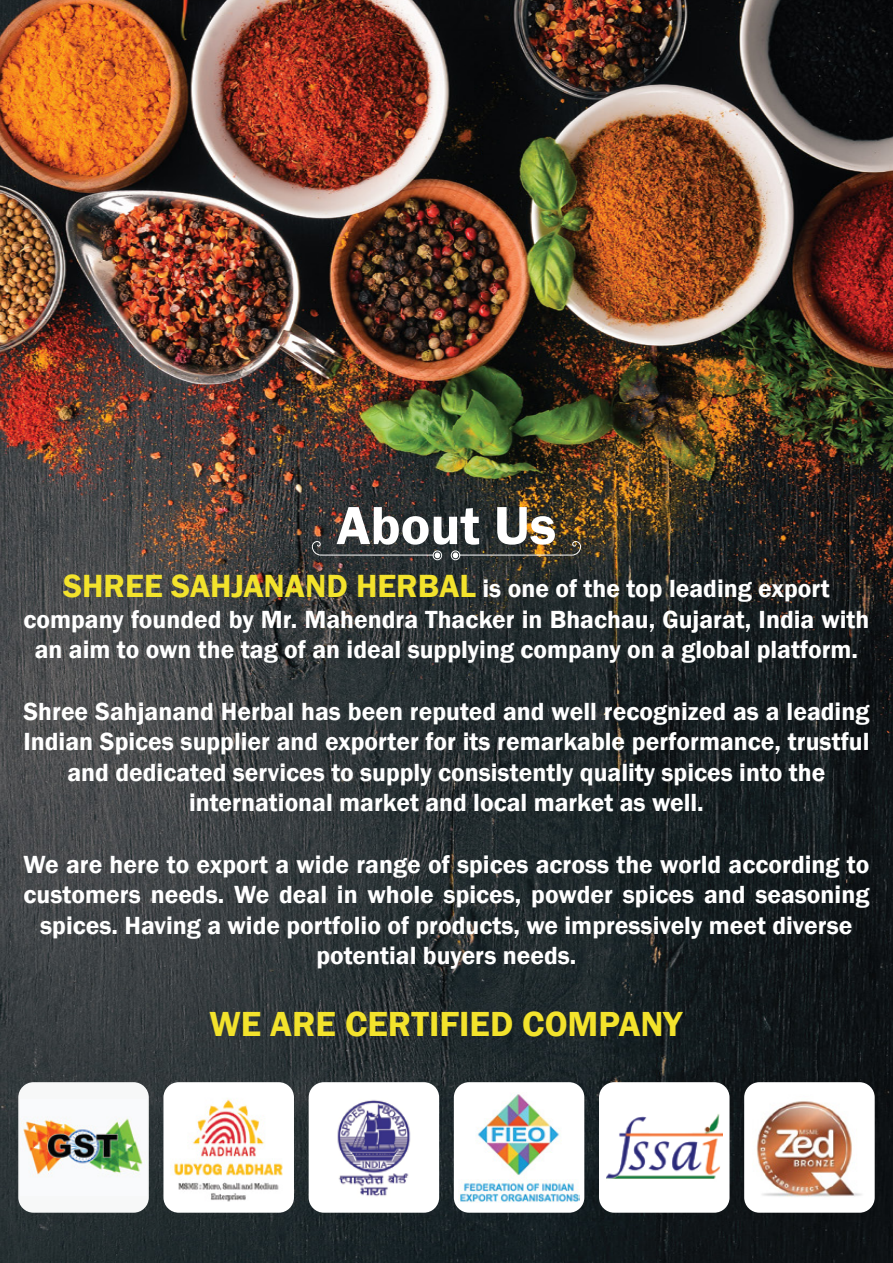
<style>
.page{position:relative;width:893px;height:1263px;background:#fff}
.page>*{position:absolute;margin:0;border:0;box-sizing:border-box;transform-origin:0 0}
.t1{font:600 55.5px "Franklin Gothic";color:#fff}
.t2{font:600 35.85px "Franklin Gothic";color:#f3e32c}
.t3{font:600 25.5px/30.6px "Franklin Gothic";color:#fff;text-align:center}
.s1{font-size:33px;color:#f3e32c}
</style>
<div class="page">
<img style="left:0;top:0;width:893px;height:1263px">
<svg style="left:312px;top:541px;width:130px;height:19px;background:#3d4243"></svg>
<svg style="left:451px;top:541px;width:130px;height:19px;background:#4a463a"></svg>
<div style="left:18px;top:1082px;width:131px;height:131px;background:#f7f8f8;border-radius:15px"></div>
<img style="left:23px;top:1118px;width:120px;height:58px">
<div style="left:163px;top:1082px;width:131px;height:131px;background:#fff;border-radius:15px"></div>
<img style="left:172px;top:1098px;width:111px;height:104px">
<div style="left:309px;top:1082px;width:130px;height:131px;background:#fff;border-radius:15px"></div>
<img style="left:337px;top:1100px;width:74px;height:97px">
<div style="left:454px;top:1082px;width:130px;height:131px;background:#fff;border-radius:15px"></div>
<img style="left:458px;top:1094px;width:122px;height:108px">
<div style="left:599px;top:1082px;width:130px;height:131px;background:#fff;border-radius:15px"></div>
<img style="left:606px;top:1114px;width:116px;height:65px">
<div style="left:744px;top:1082px;width:131px;height:131px;background:#fff;border-radius:15px"></div>
<img style="left:756px;top:1101px;width:106px;height:96px">
<h1 class="t1" style="left:337px;top:491px;width:221px">About Us</h1>
<p class="t3" style="left:23px;top:574px;width:847px"><span class="s1">SHREE SAHJANAND HERBAL</span> is one of the top leading export company founded by Mr. Mahendra Thacker in Bhachau, Gujarat, India with an aim to own the tag of an ideal supplying company on a global platform.</p>
<p class="t3" style="left:23px;top:696px;width:847px">Shree Sahjanand Herbal has been reputed and well recognized as a leading Indian Spices supplier and exporter for its remarkable performance, trustful and dedicated services to supply consistently quality spices into the international market and local market as well.</p>
<p class="t3" style="left:23px;top:849px;width:847px">We are here to export a wide range of spices across the world according to customers needs. We deal in whole spices, powder spices and seasoning spices. Having a wide portfolio of products, we impressively meet diverse potential buyers needs.</p>
<h2 class="t2" style="left:210px;top:1002px;width:474px">WE ARE CERTIFIED COMPANY</h2>
</div>
